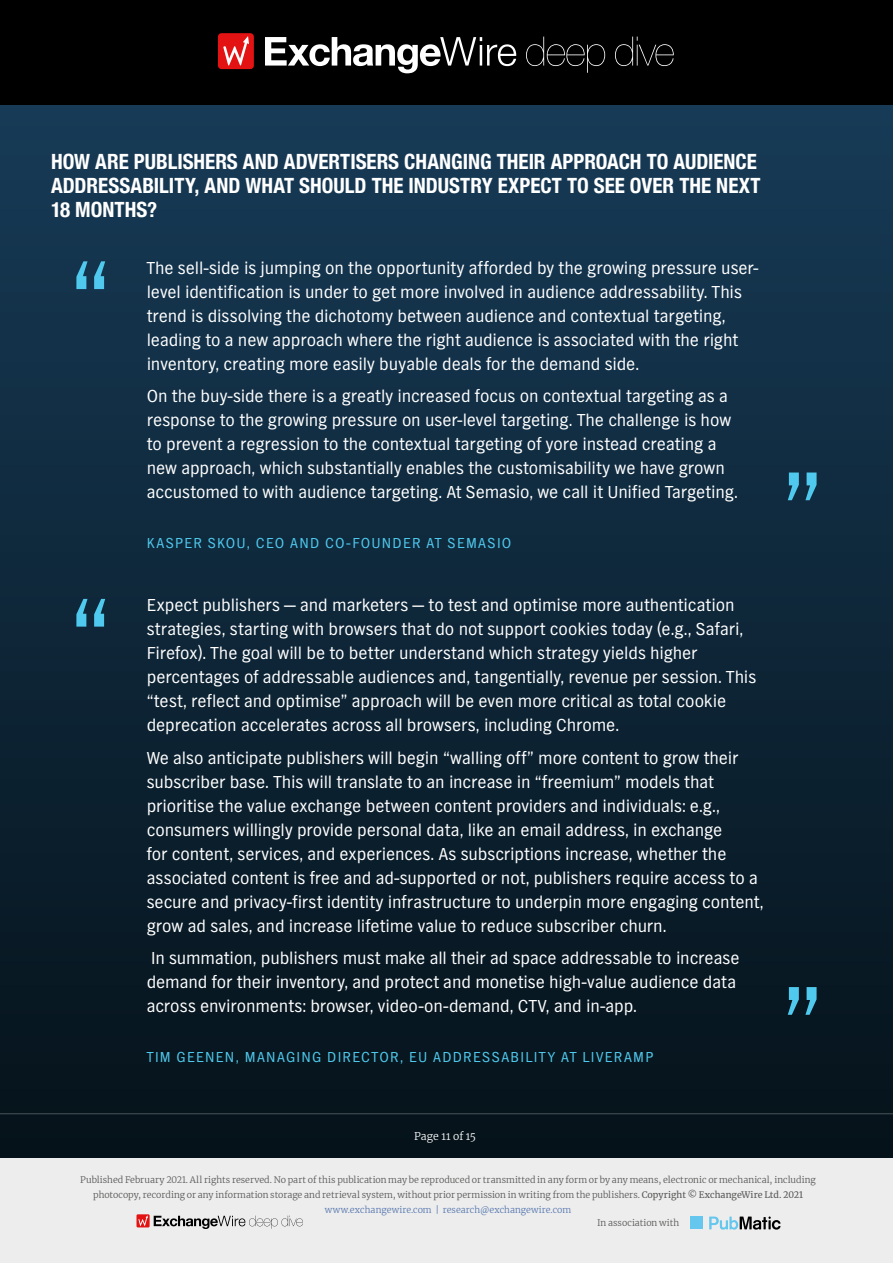
<style>
.page{position:relative;width:893px;height:1263px;background:#fff}
.page>*{position:absolute;margin:0;border:0;box-sizing:border-box;transform-origin:0 0}
.t1{font:700 condensed 21px/24px "Helvetica Neue";color:#fff}
.t2{font:18px/24px "TV Nord EF";letter-spacing:-.005em;color:#fff}
.t3{font:15px "TV Nord EF";letter-spacing:.085em;color:#4fc9ed}
.t4{font:300 10.5px "Merriweather";letter-spacing:.01em;color:#fff}
.t5{font:300 8.85px/14.9px "Merriweather";color:#575756;text-align:center}
.s1{font-weight:400}
.s2{color:#5576af}
</style>
<div class="page">
<div style="left:0;top:105px;width:893px;height:1053px;background:linear-gradient(to bottom,#173a56,#051219)"></div>
<div style="left:0;top:0;width:893px;height:105px;background:#000"></div>
<div style="left:0;top:1158px;width:893px;height:105px;background:#ededed"></div>
<hr style="left:0;top:1113px;width:893px;height:1px;background:#ededed">
<svg style="left:709px;top:1216px;width:71px;height:13px"></svg>
<div style="left:690px;top:1216px;width:13px;height:13px;background:#65c7ed"></div>
<svg style="left:136px;top:1214px;width:167px;height:15px"></svg>
<svg style="left:76px;top:261px;width:12px;height:28px"></svg>
<svg style="left:94px;top:261px;width:11px;height:28px"></svg>
<svg style="left:76px;top:599px;width:12px;height:28px"></svg>
<svg style="left:94px;top:599px;width:11px;height:28px"></svg>
<svg style="left:805px;top:472px;width:12px;height:28px"></svg>
<svg style="left:788px;top:472px;width:11px;height:28px"></svg>
<svg style="left:805px;top:987px;width:12px;height:28px"></svg>
<svg style="left:788px;top:987px;width:11px;height:28px"></svg>
<svg style="left:526px;top:37px;width:79px;height:36px"></svg>
<svg style="left:615px;top:37px;width:59px;height:29px"></svg>
<svg style="left:265px;top:37px;width:251px;height:36px"></svg>
<svg style="left:218px;top:33px;width:36px;height:36px"></svg>
<p class="t1" style="left:51px;top:148px;width:711px">HOW ARE PUBLISHERS AND ADVERTISERS CHANGING THEIR APPROACH TO AUDIENCE<br>ADDRESSABILITY, AND WHAT SHOULD THE INDUSTRY EXPECT TO SEE OVER THE NEXT<br>18 MONTHS?</p>
<p class="t2" style="left:147px;top:256px;width:613px">The sell-side is jumping on the opportunity afforded by the growing pressure user&shy;level identification is under to get more involved in audience addressability. This trend is dissolving the dichotomy between audience and contextual targeting, leading to a new approach where the right audience is associated with the right inventory, creating more easily buyable deals for the demand side.</p>
<p class="t2" style="left:147px;top:384px;width:593px">On the buy-side there is a greatly increased focus on contextual targeting as a response to the growing pressure on user-level targeting. The challenge is how to prevent a regression to the contextual targeting of yore instead creating a new approach, which substantially enables the customisability we have grown accustomed to with audience targeting. At Semasio, we call it Unified Targeting.</p>
<p class="t3" style="left:147px;top:535px;width:366px">KASPER SKOU, CEO AND CO-FOUNDER AT SEMASIO</p>
<p class="t2" style="left:147px;top:593px;width:611px">Expect publishers — and marketers — to test and optimise more authentication strategies, starting with browsers that do not support cookies today (e.g., Safari, Firefox). The goal will be to better understand which strategy yields higher percentages of addressable audiences and, tangentially, revenue per session. This “test, reflect and optimise” approach will be even more critical as total cookie deprecation accelerates across all browsers, including Chrome.</p>
<p class="t2" style="left:147px;top:746px;width:618px">We also anticipate publishers will begin “walling off” more content to grow their subscriber base. This will translate to an increase in “freemium” models that prioritise the value exchange between content providers and individuals: e.g., consumers willingly provide personal data, like an email address, in exchange<br>for content, services, and experiences. As subscriptions increase, whether the associated content is free and ad-supported or not, publishers require access to a secure and privacy-first identity infrastructure to underpin more engaging content, grow ad sales, and increase lifetime value to reduce subscriber churn.</p>
<p class="t2" style="left:147px;top:946px;width:594px">In summation, publishers must make all their ad space addressable to increase demand for their inventory, and protect and monetise high-value audience data across environments: browser, video-on-demand, CTV, and in-app.</p>
<p class="t3" style="left:147px;top:1049px;width:508px">TIM GEENEN, MANAGING DIRECTOR, EU ADDRESSABILITY AT LIVERAMP</p>
<p class="t4" style="left:414px;top:1129px;width:63px">Page 11 of 15</p>
<p class="t5" style="left:80px;top:1172px;width:737px">Published February 2021. All rights reserved. No part of this publication may be reproduced or transmitted in any form or by any means, electronic or mechanical, including photocopy, recording or any information storage and retrieval system, without prior permission in writing from the publishers. <span class="s1">Copyright © ExchangeWire Ltd. 2021 </span><span class="s2">www.exchangewire.com | research@exchangewire.com</span></p>
<p class="t5" style="left:597px;top:1215px;width:84px">In association with</p>
</div>
